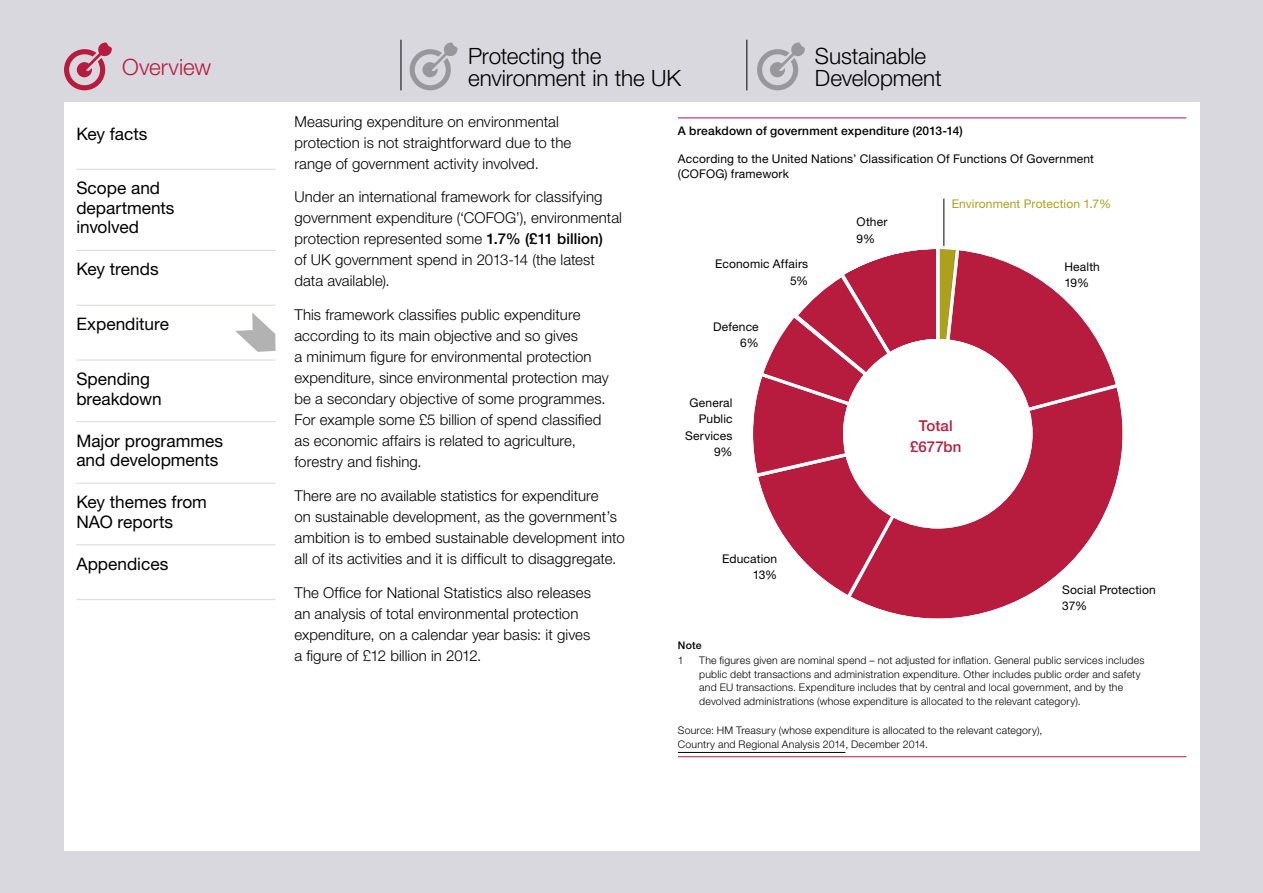
<style>
.page{position:relative;width:1263px;height:893px;background:#d9d8df}
.page>*{position:absolute;margin:0;border:0;box-sizing:border-box;transform-origin:0 0}
.t1{font:300 22.5px/22.5px "Helvetica Neue LT Std";letter-spacing:-.005em;color:#000}
.t2{font:300 22.5px "Helvetica Neue LT Std";color:#b71c3e}
.t3{font:17.25px/19.5px "Helvetica Neue LT Std";color:#000}
.t4{font:300 15px/21px "Helvetica Neue LT Std";letter-spacing:.005em;color:#000}
.t5{font:500 15px/21px "Helvetica Neue LT Std";letter-spacing:.005em;color:#b71c3e;text-align:center}
.t6{font:12px/16.5px "Helvetica Neue LT Std";letter-spacing:.015em;color:#000}
.t7{font:500 12px "Helvetica Neue LT Std";letter-spacing:.015em;color:#000}
.t8{font:12px "Helvetica Neue LT Std";letter-spacing:.01em;color:#aca01c}
.t9{font:300 10.5px/13.5px "Helvetica Neue LT Std";letter-spacing:.02em;color:#000}
.t10{font:500 10.5px "Helvetica Neue LT Std";color:#000}
.s1{font-weight:500}
</style>
<div class="page">
<hr style="left:401px;top:40px;width:1px;height:50px;background:#000">
<hr style="left:746px;top:40px;width:1px;height:50px;background:#000">
<svg style="left:64px;top:42px;width:48px;height:48px"></svg>
<svg style="left:410px;top:42px;width:48px;height:48px"></svg>
<svg style="left:757px;top:42px;width:48px;height:48px"></svg>
<div style="left:64px;top:103px;width:1135px;height:748px;background:#fff"></div>
<hr style="left:76px;top:169px;width:200px;height:1px;background:#d9d8df">
<hr style="left:76px;top:250px;width:200px;height:1px;background:#d9d8df">
<hr style="left:76px;top:305px;width:200px;height:1px;background:#d9d8df">
<hr style="left:76px;top:360px;width:200px;height:1px;background:#d9d8df">
<hr style="left:76px;top:421px;width:200px;height:1px;background:#d9d8df">
<hr style="left:76px;top:483px;width:200px;height:1px;background:#d9d8df">
<hr style="left:76px;top:545px;width:200px;height:1px;background:#d9d8df">
<hr style="left:76px;top:599px;width:200px;height:1px;background:#d9d8df">
<svg style="left:235px;top:313px;width:41px;height:39px"></svg>
<hr style="left:678px;top:756px;width:508px;height:1px;background:#b71c3e">
<hr style="left:678px;top:752px;width:167px;height:1px;background:#000">
<hr style="left:944px;top:199px;width:1px;height:65px;background:#000">
<hr style="left:678px;top:118px;width:508px;height:1px;background:#a2175b">
<svg style="left:856px;top:404px;width:267px;height:215px"></svg>
<svg style="left:753px;top:246px;width:367px;height:353px"></svg>
<h1 class="t2" style="left:122px;top:53px;width:91px">Overview</h1>
<p class="t3" style="left:76px;top:123px;width:73px">Key facts</p>
<p class="t3" style="left:76px;top:178px;width:100px">Scope and departments involved</p>
<p class="t3" style="left:76px;top:259px;width:84px">Key trends</p>
<p class="t3" style="left:76px;top:314px;width:94px">Expenditure</p>
<p class="t3" style="left:76px;top:369px;width:87px">Spending breakdown</p>
<p class="t3" style="left:76px;top:431px;width:148px">Major programmes and developments</p>
<p class="t3" style="left:76px;top:492px;width:132px">Key themes from<br>NAO reports</p>
<p class="t3" style="left:76px;top:554px;width:93px">Appendices</p>
<h1 class="t1" style="left:468px;top:44px;width:215px">Protecting the environment in the UK</h1>
<h1 class="t1" style="left:815px;top:44px;width:128px">Sustainable<br>Development</h1>
<p class="t4" style="left:294px;top:110px;width:278px">Measuring expenditure on environmental protection is not straightforward due to the range of government activity involved.</p>
<p class="t4" style="left:294px;top:186px;width:329px">Under an international framework for classifying government expenditure (‘COFOG’), environmental protection represented some <span class="s1">1.7% (£11 billion)<br></span>of UK government spend in 2013‑14 (the latest data available).</p>
<p class="t4" style="left:294px;top:304px;width:316px">This framework classifies public expenditure according to its main objective and so gives<br>a minimum figure for environmental protection expenditure, since environmental protection may be a secondary objective of some programmes.<br>For example some £5 billion of spend classified as economic affairs is related to agriculture, forestry and fishing.</p>
<p class="t4" style="left:294px;top:485px;width:332px">There are no available statistics for expenditure<br>on sustainable development, as the government’s ambition is to embed sustainable development into all of its activities and it is difficult to disaggregate.</p>
<p class="t4" style="left:294px;top:581px;width:298px">The Office for National Statistics also releases an analysis of total environmental protection expenditure, on a calendar year basis: it gives a figure of £12 billion in 2012.</p>
<p class="t7" style="left:678px;top:124px;width:286px">A breakdown of government expenditure (2013-14)</p>
<p class="t6" style="left:678px;top:151px;width:417px;line-height:15px">According to the United Nations’ Classification Of Functions Of Government (COFOG) framework</p>
<p class="t6" style="left:715px;top:256px;width:95px;text-align:right">Economic Affairs<br>5%</p>
<p class="t6" style="left:713px;top:318px;width:47px;text-align:right">Defence<br>6%</p>
<p class="t6" style="left:685px;top:394px;width:49px;text-align:right">General<br>Public<br>Services<br>9%</p>
<p class="t6" style="left:722px;top:550px;width:57px;text-align:right">Education<br>13%</p>
<p class="t6" style="left:856px;top:214px;width:32px">Other<br>9%</p>
<p class="t8" style="left:952px;top:197px;width:161px">Environment Protection 1.7%</p>
<p class="t6" style="left:1064px;top:258px;width:37px">Health<br>19%</p>
<p class="t5" style="left:910px;top:415px;width:53px">Total £677bn</p>
<p class="t6" style="left:1062px;top:581px;width:95px">Social Protection<br>37%</p>
<p class="t10" style="left:678px;top:639px;width:25px">Note</p>
<p class="t9" style="left:678px;top:654px;width:7px">1</p>
<p class="t9" style="left:699px;top:654px;width:447px">The figures given are nominal spend – not adjusted for inflation. General public services includes public debt transactions and administration expenditure. Other includes public order and safety and EU transactions. Expenditure includes that by central and local government, and by the devolved administrations (whose expenditure is allocated to the relevant category).</p>
<p class="t9" style="left:678px;top:724px;width:366px">Source: HM Treasury (whose expenditure is allocated to the relevant category),<br>Country and Regional Analysis 2014, December 2014.</p>
</div>
